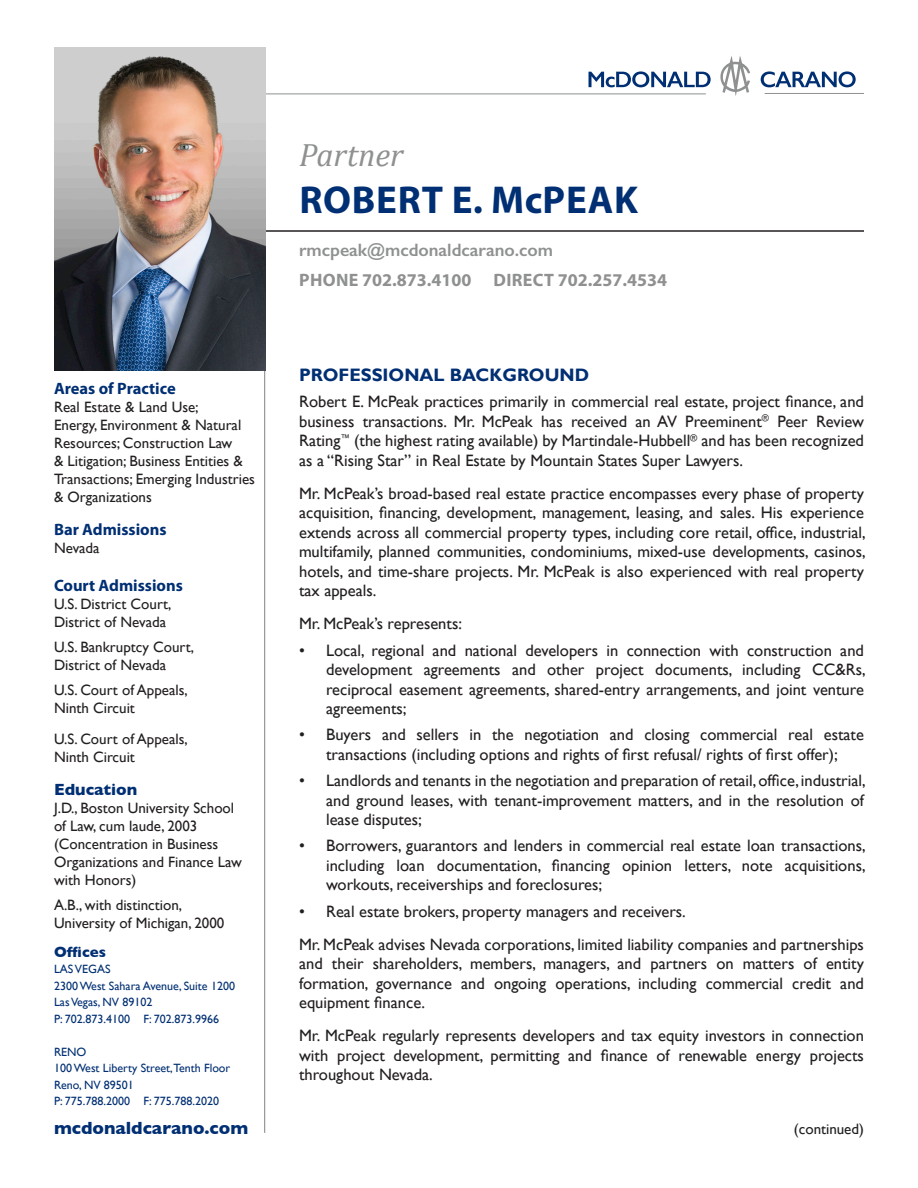
<style>
.page{position:relative;width:918px;height:1188px;background:#fff}
.page>*{position:absolute;margin:0;border:0;box-sizing:border-box;transform-origin:0 0}
.Name-Large_Bio{font:700 39px "Myriad Pro";letter-spacing:.02em;color:#002f73}
.Title-Large_Bio{font:italic 32.4px "Cambria";color:#8e9091}
.t1{font:700 18px "Myriad Pro";color:#8e9091}
.Email_and_Phone{font:600 18px "Gill Sans";color:#8e9091}
.t2{font:700 18px "Gill Sans";color:#002f73}
.t3{font:700 18px "Gill Sans";color:#002f73}
.Body_text_BIOS{font:16.5px/19.5px "Gill Sans";color:#231f20;text-align:justify}
.Sidebar_Header{font:700 16.5px "Myriad Pro";color:#002f73}
.Sidebar_Text{font:700 16.5px "Gill Sans";color:#002f73}
.Sidebar_Text-2{font:15px/18px "Gill Sans";color:#231f20}
.Body_Text{font:15px "Gill Sans";color:#231f20}
.t4{font:700 15px "Gill Sans";color:#002f73}
.t5{font:12px "Gill Sans";color:#002f73}
</style>
<div class="page">
<hr style="left:63px;top:230px;width:801px;height:2px;background:#231f20">
<hr style="left:264px;top:365px;width:1px;height:768px;background:#8e9091">
<svg style="left:589px;top:71px;width:122px;height:16px"></svg>
<svg style="left:761px;top:71px;width:95px;height:16px"></svg>
<hr style="left:198px;top:94px;width:508px;height:1px;background:#8e9091">
<hr style="left:765px;top:93px;width:99px;height:1px;background:#8e9091">
<svg style="left:720px;top:56px;width:30px;height:40px"></svg>
<img style="left:54px;top:47px;width:211px;height:324px">
<p class="Sidebar_Header" style="left:54px;top:378px;width:123px">Areas of Practice</p>
<p class="Sidebar_Text-2" style="left:54px;top:398px;width:146px">Real Estate &amp; Land Use;</p>
<p class="Sidebar_Text-2" style="left:54px;top:416px;width:203px">Energy, Environment &amp; Natural<br>Resources; Construction Law<br>&amp; Litigation; Business Entities &amp;<br>Transactions; Emerging Industries &amp; Organizations</p>
<p class="Sidebar_Header" style="left:54px;top:519px;width:114px">Bar Admissions</p>
<p class="Sidebar_Text-2" style="left:54px;top:539px;width:47px">Nevada</p>
<p class="Sidebar_Header" style="left:54px;top:575px;width:130px">Court Admissions</p>
<p class="Sidebar_Text-2" style="left:54px;top:595px;width:119px">U.S. District Court,<br>District of Nevada</p>
<p class="Sidebar_Text-2" style="left:54px;top:638px;width:142px">U.S. Bankruptcy Court,<br>District of Nevada</p>
<p class="Sidebar_Text-2" style="left:54px;top:680px;width:135px">U.S. Court of Appeals,<br>Ninth Circuit</p>
<p class="Sidebar_Text-2" style="left:54px;top:730px;width:135px">U.S. Court of Appeals,<br>Ninth Circuit</p>
<p class="Sidebar_Text" style="left:54px;top:777px;width:85px">Education</p>
<p class="Sidebar_Text-2" style="left:54px;top:799px;width:189px">J.D., Boston University School of Law, cum laude, 2003 (Concentration in Business<br>Organizations and Finance Law with Honors)</p>
<p class="Sidebar_Text-2" style="left:54px;top:896px;width:172px">A.B., with distinction,<br>University of Michigan, 2000</p>
<p class="t4" style="left:54px;top:940px;width:53px">Offices</p>
<p class="t5" style="left:54px;top:962px;width:58px">LAS VEGAS</p>
<p class="t5" style="left:54px;top:979px;width:183px">2300 West Sahara Avenue, Suite 1200</p>
<p class="t5" style="left:54px;top:995px;width:100px">Las Vegas, NV 89102</p>
<p class="t5" style="left:54px;top:1012px;width:167px">P: 702.873.4100 F: 702.873.9966</p>
<p class="t5" style="left:54px;top:1045px;width:34px">RENO</p>
<p class="t5" style="left:54px;top:1061px;width:178px">100 West Liberty Street,Tenth Floor</p>
<p class="t5" style="left:54px;top:1078px;width:81px">Reno, NV 89501</p>
<p class="t5" style="left:54px;top:1094px;width:167px">P: 775.788.2000 F: 775.788.2020</p>
<p class="t3" style="left:54px;top:1113px;width:196px">mcdonaldcarano.com</p>
<p class="Title-Large_Bio" style="left:299px;top:132px;width:106px">Partner</p>
<p class="Name-Large_Bio" style="left:299px;top:174px;width:340px">ROBERT E. McPEAK</p>
<p class="Email_and_Phone" style="left:299px;top:239px;width:256px">rmcpeak@mcdonaldcarano.com</p>
<p class="t1" style="left:299px;top:269px;width:369px">PHONE 702.873.4100 DIRECT 702.257.4534</p>
<p class="t2" style="left:299px;top:364px;width:292px">PROFESSIONAL BACKGROUND</p>
<p class="Body_text_BIOS" style="left:299px;top:392px;width:566px">Robert E. McPeak practices primarily in commercial real estate, project finance, and business transactions. Mr. McPeak has received an AV Preeminent<sup>®</sup> Peer Review Rating<sup>™</sup> (the highest rating available) by Martindale-Hubbell<sup>®</sup> and has been recognized as a “Rising Star” in Real Estate by Mountain States Super Lawyers.</p>
<p class="Body_text_BIOS" style="left:299px;top:483px;width:568px">Mr. McPeak’s broad-based real estate practice encompasses every phase of property acquisition, financing, development, management, leasing, and sales. His experience extends across all commercial property types, including core retail, office, industrial, multifamily, planned communities, condominiums, mixed-use developments, casinos, hotels, and time-share projects. Mr. McPeak is also experienced with real property tax appeals.</p>
<p class="Body_text_BIOS" style="left:299px;top:614px;width:164px">Mr. McPeak’s represents:</p>
<p class="Body_text_BIOS" style="left:326px;top:640px;width:541px;text-indent:-27px">• Local, regional and national developers in connection with construction and development agreements and other project documents, including CC&amp;Rs, reciprocal easement agreements, shared-entry arrangements, and joint venture agreements;</p>
<p class="Body_text_BIOS" style="left:299px;top:725px;width:566px;text-align:center">• Buyers and sellers in the negotiation and closing commercial real estate transactions (including options and rights of first refusal/ rights of first offer);</p>
<p class="Body_text_BIOS" style="left:326px;top:771px;width:541px;text-indent:-27px">• Landlords and tenants in the negotiation and preparation of retail, office, industrial, and ground leases, with tenant-improvement matters, and in the resolution of lease disputes;</p>
<p class="Body_text_BIOS" style="left:326px;top:836px;width:541px;text-indent:-27px">• Borrowers, guarantors and lenders in commercial real estate loan transactions, including loan documentation, financing opinion letters, note acquisitions, workouts, receiverships and foreclosures;</p>
<p class="Body_text_BIOS" style="left:299px;top:901px;width:388px">• Real estate brokers, property managers and receivers.</p>
<p class="Body_text_BIOS" style="left:299px;top:934px;width:566px">Mr. McPeak advises Nevada corporations, limited liability companies and partnerships and their shareholders, members, managers, and partners on matters of entity formation, governance and ongoing operations, including commercial credit and equipment finance.</p>
<p class="Body_text_BIOS" style="left:299px;top:1026px;width:566px">Mr. McPeak regularly represents developers and tax equity investors in connection with project development, permitting and finance of renewable energy projects throughout Nevada.</p>
<p class="Body_Text" style="left:794px;top:1120px;width:72px">(continued)</p>
</div>
